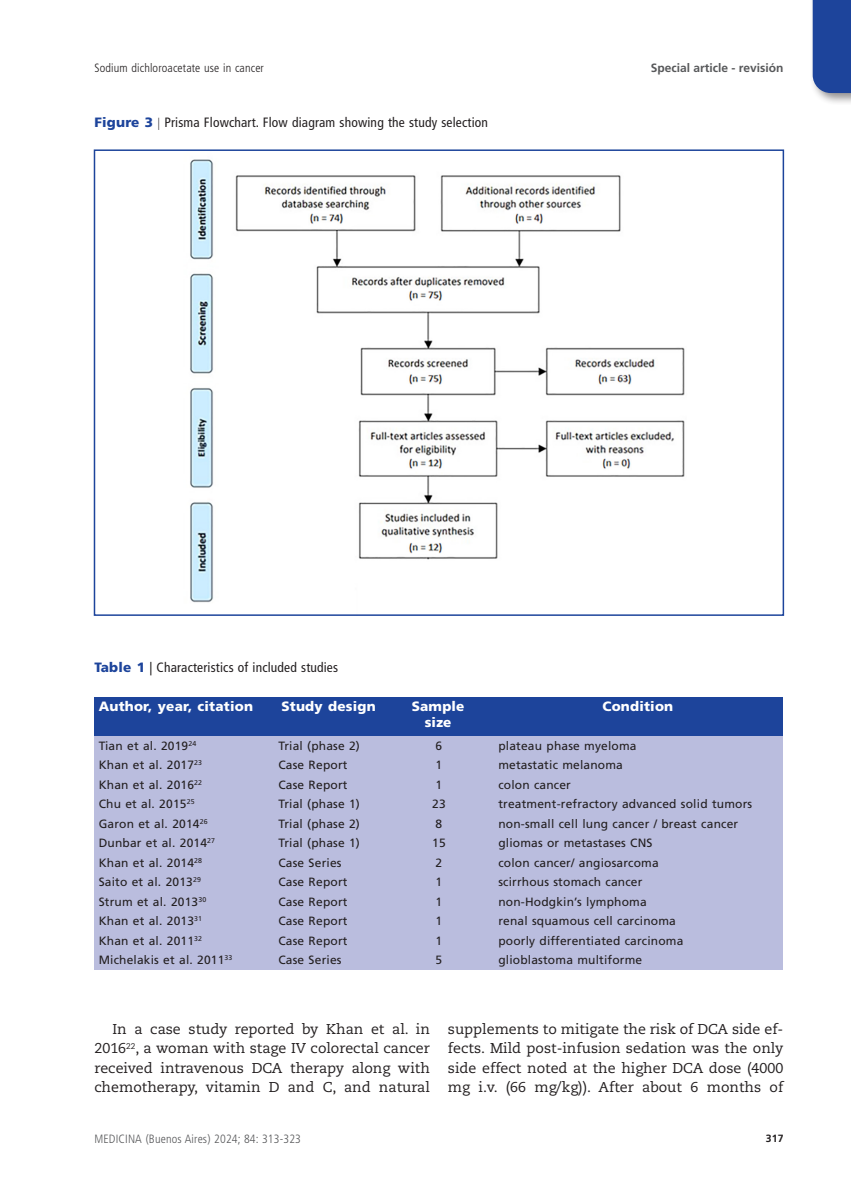
<style>
.page{position:relative;width:851px;height:1191px;background:#fff}
.page>*{position:absolute;margin:0;border:0;box-sizing:border-box;transform-origin:0 0}
.texto1{font:14.25px/19.5px "Caecilia LT Std";color:#231f20;text-align:justify}
.epigrafe{font:condensed 13.5px "Frutiger LT Std";letter-spacing:.01em;color:#231f20}
.tablacab{font:900 13.5px "Frutiger LT Std";letter-spacing:.015em;color:#fff}
.tablatit{font:condensed 13.5px "Frutiger LT Std";letter-spacing:.01em;color:#231f20}
.tabla{font:12px "Frutiger LT Std";letter-spacing:.015em;color:#231f20}
.t1{font:300 condensed 12px "Frutiger LT Std";letter-spacing:.01em;color:#57585a}
.t2{font:300 condensed 12px "Frutiger LT Std";letter-spacing:.01em;color:#231f20}
.t3{font:700 12px "Frutiger LT Std";color:#57585a}
.t4{font:700 10.5px "Frutiger LT Std";color:#231f20}
.s1{font-weight:900;font-stretch:normal;color:#1d449b}
</style>
<div class="page">
<div style="left:808px;top:0;width:42px;height:105px;background:#231f20;opacity:.5"></div>
<div style="left:812px;top:0;width:38px;height:93px;background:#1d449b"></div>
<img style="left:190px;top:159px;width:495px;height:444px">
<div style="left:94px;top:149px;width:690px;height:467px;border:2px solid #1d449b"></div>
<div style="left:94px;top:736px;width:689px;height:234px;background:#babdde"></div>
<div style="left:94px;top:698px;width:689px;height:38px;background:#1d449b"></div>
<p class="t2" style="left:94px;top:61px;width:171px">Sodium dichloroacetate use in cancer</p>
<p class="t3" style="left:650px;top:61px;width:134px">Special article - revisión</p>
<p class="epigrafe" style="left:94px;top:115px;width:395px"><span class="s1">Figure 3</span> Prisma Flowchart. Flow diagram showing the study selection</p>
<p class="tablatit" style="left:94px;top:660px;width:245px"><span class="s1">Table 1</span> | Characteristics of included studies</p>
<p class="tablacab" style="left:99px;top:698px;width:156px">Author, year, citation</p>
<p class="tablacab" style="left:281px;top:698px;width:96px">Study design</p>
<p class="tablacab" style="left:411px;top:698px;width:54px">Sample</p>
<p class="tablacab" style="left:602px;top:698px;width:72px">Condition</p>
<p class="tablacab" style="left:424px;top:714px;width:28px">size</p>
<p class="tabla" style="left:99px;top:738px;width:99px">Tian et al. 2019<sup>24</sup></p>
<p class="tabla" style="left:99px;top:758px;width:105px">Khan et al. 2017<sup>23</sup></p>
<p class="tabla" style="left:99px;top:777px;width:105px">Khan et al. 2016<sup>22</sup></p>
<p class="tabla" style="left:99px;top:797px;width:97px">Chu et al. 2015<sup>25</sup></p>
<p class="tabla" style="left:99px;top:816px;width:110px">Garon et al. 2014<sup>26</sup></p>
<p class="tabla" style="left:99px;top:836px;width:118px">Dunbar et al. 2014<sup>27</sup></p>
<p class="tabla" style="left:99px;top:855px;width:105px">Khan et al. 2014<sup>28</sup></p>
<p class="tabla" style="left:99px;top:875px;width:104px">Saito et al. 2013<sup>29</sup></p>
<p class="tabla" style="left:99px;top:894px;width:109px">Strum et al. 2013<sup>30</sup></p>
<p class="tabla" style="left:99px;top:914px;width:105px">Khan et al. 2013<sup>31</sup></p>
<p class="tabla" style="left:99px;top:933px;width:105px">Khan et al. 2011<sup>32</sup></p>
<p class="tabla" style="left:99px;top:953px;width:135px">Michelakis et al. 2011<sup>33</sup></p>
<p class="tabla" style="left:278px;top:738px;width:83px">Trial (phase 2)</p>
<p class="tabla" style="left:278px;top:758px;width:71px">Case Report</p>
<p class="tabla" style="left:278px;top:777px;width:71px">Case Report</p>
<p class="tabla" style="left:278px;top:797px;width:83px">Trial (phase 1)</p>
<p class="tabla" style="left:278px;top:816px;width:83px">Trial (phase 2)</p>
<p class="tabla" style="left:278px;top:836px;width:83px">Trial (phase 1)</p>
<p class="tabla" style="left:278px;top:855px;width:65px">Case Series</p>
<p class="tabla" style="left:278px;top:875px;width:71px">Case Report</p>
<p class="tabla" style="left:278px;top:894px;width:71px">Case Report</p>
<p class="tabla" style="left:278px;top:914px;width:71px">Case Report</p>
<p class="tabla" style="left:278px;top:933px;width:71px">Case Report</p>
<p class="tabla" style="left:278px;top:953px;width:65px">Case Series</p>
<p class="tabla" style="left:498px;top:738px;width:140px">plateau phase myeloma</p>
<p class="tabla" style="left:498px;top:758px;width:126px">metastatic melanoma</p>
<p class="tabla" style="left:498px;top:777px;width:74px">colon cancer</p>
<p class="tabla" style="left:498px;top:797px;width:255px">treatment-refractory advanced solid tumors</p>
<p class="tabla" style="left:498px;top:816px;width:241px">non-small cell lung cancer / breast cancer</p>
<p class="tabla" style="left:498px;top:836px;width:156px">gliomas or metastases CNS</p>
<p class="tabla" style="left:498px;top:855px;width:162px">colon cancer/ angiosarcoma</p>
<p class="tabla" style="left:498px;top:875px;width:145px">scirrhous stomach cancer</p>
<p class="tabla" style="left:498px;top:894px;width:150px">non-Hodgkin’s lymphoma</p>
<p class="tabla" style="left:498px;top:914px;width:179px">renal squamous cell carcinoma</p>
<p class="tabla" style="left:498px;top:933px;width:186px">poorly differentiated carcinoma</p>
<p class="tabla" style="left:498px;top:953px;width:145px">glioblastoma multiforme</p>
<p class="tabla" style="left:435px;top:738px;width:8px">6</p>
<p class="tabla" style="left:435px;top:758px;width:8px">1</p>
<p class="tabla" style="left:435px;top:777px;width:8px">1</p>
<p class="tabla" style="left:432px;top:797px;width:15px">23</p>
<p class="tabla" style="left:435px;top:816px;width:8px">8</p>
<p class="tabla" style="left:432px;top:836px;width:15px">15</p>
<p class="tabla" style="left:435px;top:855px;width:8px">2</p>
<p class="tabla" style="left:435px;top:875px;width:8px">1</p>
<p class="tabla" style="left:435px;top:894px;width:8px">1</p>
<p class="tabla" style="left:435px;top:914px;width:8px">1</p>
<p class="tabla" style="left:435px;top:933px;width:8px">1</p>
<p class="tabla" style="left:435px;top:953px;width:8px">5</p>
<p class="texto1" style="left:94px;top:1019px;width:337px;text-indent:18px">In a case study reported by Khan et al. in 2016<sup>22</sup>, a woman with stage IV colorectal cancer received intravenous DCA therapy along with chemotherapy, vitamin D and C, and natural</p>
<p class="texto1" style="left:448px;top:1019px;width:337px">supplements to mitigate the risk of DCA side ef&shy;fects. Mild post-infusion sedation was the only side effect noted at the higher DCA dose (4000 mg i.v. (66 mg/kg)). After about 6 months of</p>
<p class="t1" style="left:94px;top:1132px;width:208px">MEDICINA (Buenos Aires) 2024; 84: 313-323</p>
<p class="t4" style="left:765px;top:1132px;width:19px">317</p>
</div>
